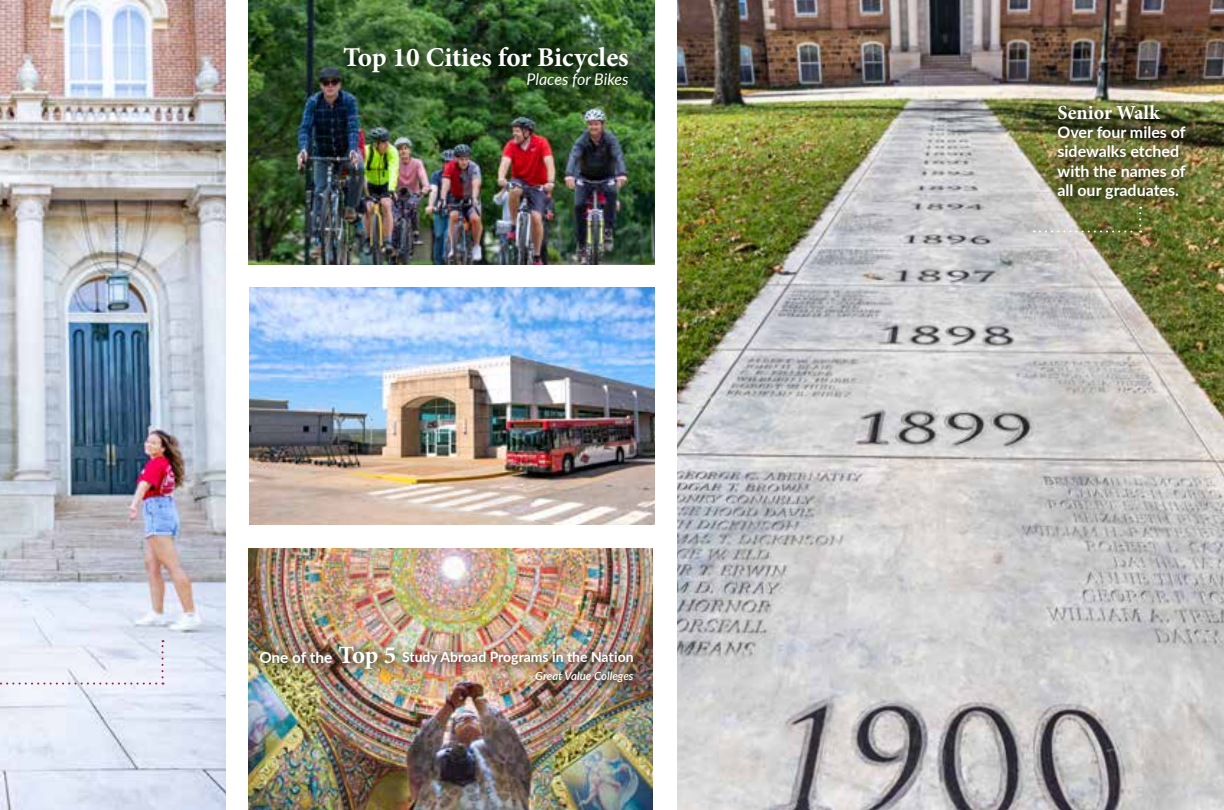
<style>
.page{position:relative;width:1224px;height:810px;background:#fff}
.page>*{position:absolute;margin:0;border:0;box-sizing:border-box;transform-origin:0 0}
.t1{font:700 27.2px "Minion Pro";color:#fff}
.t2{font:700 20px "Minion Pro";color:#fff}
.t3{font:700 16px/19.2px "Lato";color:#fff}
.t4{font:italic 16px "Lato";color:#fff}
.t5{font:700 14px "Lato";color:#fff}
.t6{font:italic 600 11.4px "Lato";color:#fff}
.s1{font-size:15.4px}
.s2{font-family:"Minion Pro";font-size:24.8px}
</style>
<div class="page">
<img style="left:248px;top:548px;width:405px;height:262px">
<img style="left:677px;top:0;width:547px;height:810px">
<img style="left:1050px;top:97px;width:147px;height:114px">
<svg style="left:1026px;top:200px;width:128px;height:45px;background:#959472"></svg>
<svg style="left:1034px;top:207px;width:107px;height:26px;background:#8f936d"></svg>
<img style="left:248px;top:0;width:406px;height:264px">
<img style="left:0;top:0;width:225px;height:810px">
<img style="left:249px;top:287px;width:405px;height:238px">
<svg style="left:332px;top:35px;width:313px;height:67px;background:#2c4b25"></svg>
<svg style="left:0;top:683px;width:164px;height:2px"></svg>
<svg style="left:162px;top:640px;width:2px;height:37px"></svg>
<img style="left:331px;top:638px;width:75px;height:43px">
<img style="left:395px;top:644px;width:249px;height:49px">
<img style="left:252px;top:643px;width:91px;height:31px">
<h1 class="t1" style="left:343px;top:38px;width:287px">Top 10 Cities for Bicycles</h1>
<p class="t4" style="left:527px;top:68px;width:104px">Places for Bikes</p>
<p class="t5" style="left:259px;top:647px;width:376px"><span class="s1">One of the</span> <span class="s2">Top 5</span> Study Abroad Programs in the Nation</p>
<p class="t6" style="left:535px;top:668px;width:100px">Great Value Colleges</p>
<p class="t2" style="left:1058px;top:99px;width:104px">Senior Walk</p>
<p class="t3" style="left:1058px;top:122px;width:130px">Over four miles of sidewalks etched with the names of all our graduates.</p>
</div>
